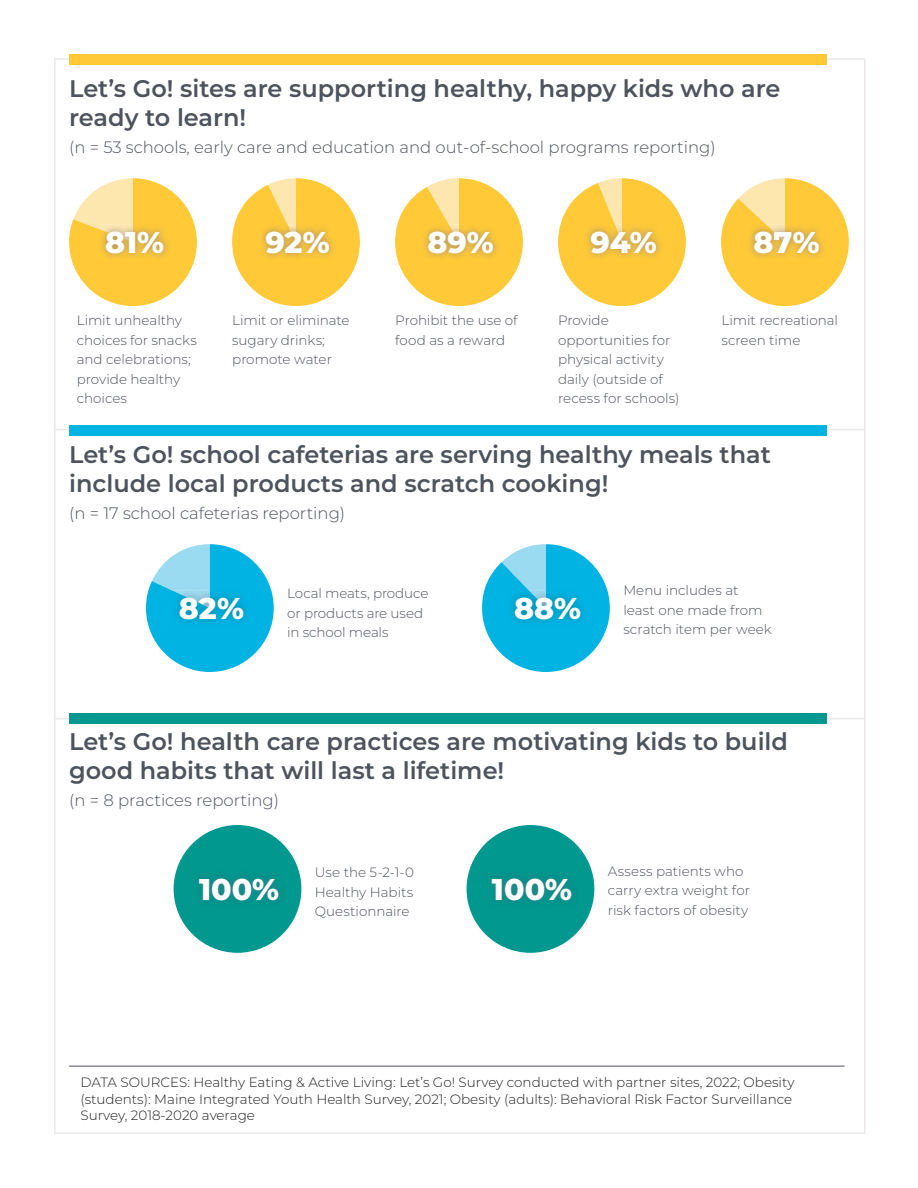
<style>
.page{position:relative;width:918px;height:1188px;background:#fff}
.page>*{position:absolute;margin:0;border:0;box-sizing:border-box;transform-origin:0 0}
.t1{font:800 30px "Montserrat";color:#fff}
.t2{font:600 24px/28.8px "Montserrat";color:#4e535c}
.t3{font:300 16.5px "Montserrat";color:#4e535c}
.t4{font:300 13.5px/19.5px "Montserrat";color:#4e535c}
.t5{font:300 13.5px/16.5px "Montserrat";color:#231f20}
</style>
<div class="page">
<hr style="left:54px;top:429px;width:810px;height:1px;background:#ece9e7">
<hr style="left:54px;top:718px;width:810px;height:1px;background:#ece9e7">
<svg style="left:69px;top:178px;width:128px;height:128px"></svg>
<img style="left:99px;top:224px;width:72px;height:36px">
<svg style="left:232px;top:178px;width:128px;height:128px"></svg>
<img style="left:259px;top:224px;width:77px;height:36px">
<svg style="left:395px;top:178px;width:128px;height:128px"></svg>
<img style="left:421px;top:225px;width:79px;height:36px">
<svg style="left:558px;top:178px;width:128px;height:128px"></svg>
<img style="left:584px;top:224px;width:79px;height:36px">
<svg style="left:721px;top:178px;width:128px;height:128px"></svg>
<img style="left:747px;top:224px;width:79px;height:36px">
<svg style="left:146px;top:544px;width:128px;height:128px"></svg>
<img style="left:173px;top:590px;width:78px;height:36px">
<svg style="left:482px;top:544px;width:128px;height:128px"></svg>
<img style="left:508px;top:590px;width:79px;height:36px">
<div style="left:174px;top:825px;width:127px;height:128px;background:#00988f;border-radius:64px"></div>
<div style="left:467px;top:825px;width:127px;height:128px;background:#00988f;border-radius:64px"></div>
<img style="left:199px;top:876px;width:81px;height:26px">
<img style="left:492px;top:876px;width:81px;height:26px">
<hr style="left:69px;top:1066px;width:776px;height:1px;background:#4e535c">
<div style="left:69px;top:54px;width:757px;height:10px;background:#ffc938"></div>
<div style="left:69px;top:425px;width:757px;height:10px;background:#00b3e3"></div>
<div style="left:69px;top:714px;width:757px;height:10px;background:#00988f"></div>
<h2 class="t2" style="left:69px;top:73px;width:713px">Let’s Go! sites are supporting healthy, happy kids who are ready to learn!</h2>
<p class="t3" style="left:69px;top:136px;width:648px">(n = 53 schools, early care and education and out-of-school programs reporting)</p>
<h1 class="t1" style="left:105px;top:220px;width:61px">81%</h1>
<h1 class="t1" style="left:265px;top:220px;width:66px">92%</h1>
<h1 class="t1" style="left:427px;top:221px;width:68px">89%</h1>
<h1 class="t1" style="left:590px;top:220px;width:68px">94%</h1>
<h1 class="t1" style="left:754px;top:220px;width:68px">87%</h1>
<p class="t4" style="left:77px;top:311px;width:122px">Limit unhealthy choices for snacks and celebrations; provide healthy choices</p>
<p class="t4" style="left:232px;top:310px;width:119px">Limit or eliminate sugary drinks; promote water</p>
<p class="t4" style="left:395px;top:310px;width:124px">Prohibit the use of food as a reward</p>
<p class="t4" style="left:558px;top:310px;width:123px">Provide opportunities for physical activity daily (outside of recess for schools)</p>
<p class="t4" style="left:721px;top:310px;width:118px">Limit recreational screen time</p>
<h2 class="t2" style="left:69px;top:439px;width:703px">Let’s Go! school cafeterias are serving healthy meals that include local products and scratch cooking!</h2>
<p class="t3" style="left:69px;top:502px;width:278px">(n = 17 school cafeterias reporting)</p>
<p class="t4" style="left:287px;top:583px;width:143px">Local meats, produce or products are used in school meals</p>
<p class="t4" style="left:623px;top:580px;width:150px">Menu includes at least one made from scratch item per week</p>
<h1 class="t1" style="left:179px;top:586px;width:67px">82%</h1>
<h1 class="t1" style="left:514px;top:586px;width:68px">88%</h1>
<h2 class="t2" style="left:69px;top:726px;width:720px">Let’s Go! health care practices are motivating kids to build good habits that will last a lifetime!</h2>
<p class="t3" style="left:69px;top:789px;width:211px">(n = 8 practices reporting)</p>
<p class="t4" style="left:315px;top:862px;width:101px;text-align:justify">Use the 5-2-1-0<br>Healthy Habits Questionnaire</p>
<p class="t4" style="left:608px;top:861px;width:144px">Assess patients who carry extra weight for risk factors of obesity</p>
<h1 class="t1" style="left:199px;top:867px;width:82px">100%</h1>
<h1 class="t1" style="left:492px;top:867px;width:82px">100%</h1>
<p class="t5" style="left:80px;top:1074px;width:716px">DATA SOURCES: Healthy Eating &amp; Active Living: Let’s Go! Survey conducted with partner sites, 2022; Obesity (students): Maine Integrated Youth Health Survey, 2021; Obesity (adults): Behavioral Risk Factor Surveillance<br>Survey, 2018-2020 average</p>
</div>
